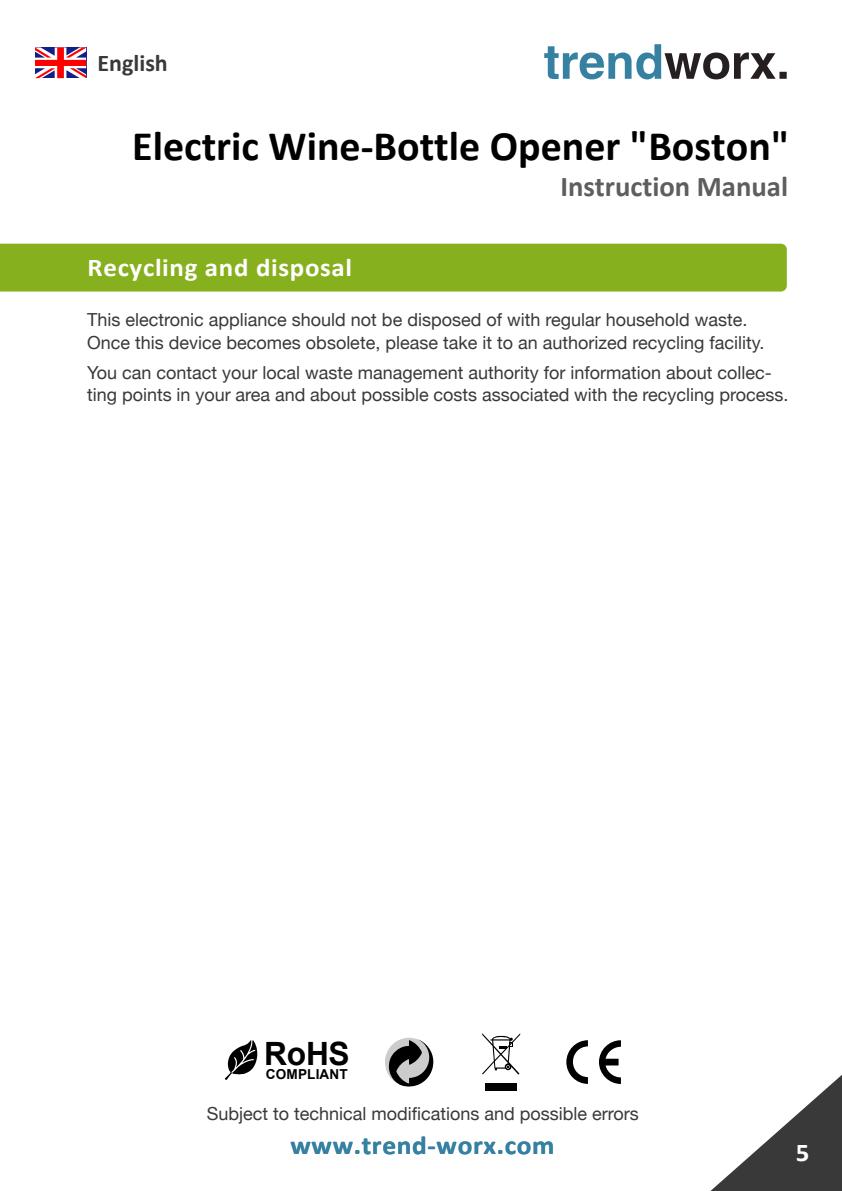
<style>
.page{position:relative;width:842px;height:1191px;background:#fff}
.page>*{position:absolute;margin:0;border:0;box-sizing:border-box;transform-origin:0 0}
.t1{font:700 42px "Calibri";color:#000}
.t2{font:700 32px "Arial";color:#000}
.t3{font:700 28.8px "Calibri";color:#5e5e5e}
.t4{font:700 26px "Calibri";letter-spacing:.025em;color:#3681a1;scale:1.05 1}
.t5{font:700 25.6px "Calibri";letter-spacing:.025em;color:#fff;scale:1.05 1}
.t6{font:700 24px "Calibri";color:#383938}
.t7{font:18px/22.4px "Helvetica Neue";color:#383938}
.t8{font:700 13.8px "Arial";letter-spacing:.01em;color:#000}
</style>
<div class="page">
<svg style="left:710px;top:1075px;width:132px;height:116px"></svg>
<div style="left:0;top:244px;width:787px;height:47px;background:#87b01e"></div>
<svg style="left:35px;top:47px;width:51px;height:31px"></svg>
<svg style="left:544px;top:44px;width:243px;height:35px"></svg>
<div style="left:485px;top:1083px;width:32px;height:8px;background:#000"></div>
<svg style="left:482px;top:1033px;width:38px;height:41px"></svg>
<svg style="left:566px;top:1040px;width:22px;height:44px"></svg>
<svg style="left:599px;top:1040px;width:22px;height:44px"></svg>
<svg style="left:385px;top:1037px;width:48px;height:49px"></svg>
<svg style="left:387px;top:1039px;width:47px;height:48px"></svg>
<svg style="left:225px;top:1040px;width:32px;height:40px"></svg>
<h3 class="t6" style="left:98px;top:48px;width:72px">English</h3>
<h1 class="t1" style="left:132px;top:120px;width:659px">Electric Wine-Bottle Opener "Boston"</h1>
<h3 class="t3" style="left:560px;top:168px;width:229px">Instruction Manual</h3>
<h3 class="t5" style="left:88px;top:251px;width:253px">Recycling and disposal</h3>
<p class="t7" style="left:87px;top:308px;width:679px">This electronic appliance should not be disposed of with regular household waste.<br>Once this device becomes obsolete, please take it to an authorized recycling facility.</p>
<p class="t7" style="left:87px;top:361px;width:703px">You can contact your local waste management authority for information about collec&shy;ting points in your area and about possible costs associated with the recycling process.</p>
<h2 class="t2" style="left:264px;top:1035px;width:87px">RoHS</h2>
<p class="t8" style="left:266px;top:1066px;width:83px">COMPLIANT</p>
<p class="t7" style="left:207px;top:1102px;width:434px">Subject to technical modifications and possible errors</p>
<h3 class="t4" style="left:291px;top:1128px;width:253px">www.trend-worx.com</h3>
<h3 class="t5" style="left:796px;top:1136px;width:15px">5</h3>
</div>
